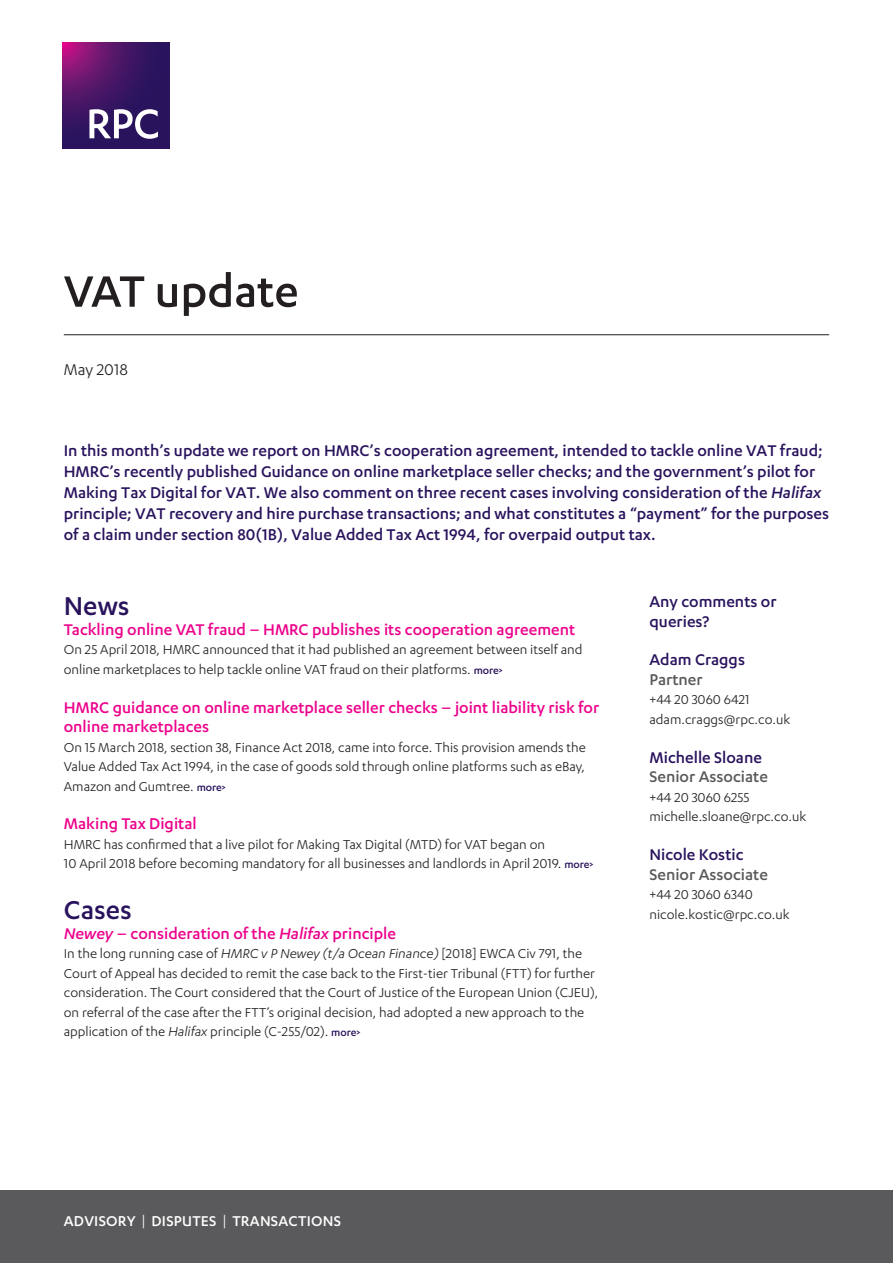
<style>
.page{position:relative;width:893px;height:1263px;background:#fff}
.page>*{position:absolute;margin:0;border:0;box-sizing:border-box;transform-origin:0 0}
.Main_cover_title__on{font:500 51px "Karbon";color:#231f20}
.Update_section_title{font:500 30px "Karbon";color:#29135d}
.Intro_text__12pt{font:500 18px/21px "Karbon";color:#29135d}
.Update_article_title{font:500 18px/19.5px "Karbon";color:#ed028c}
.Contacts_position{font:500 18px "Karbon";color:#5a5a5d}
.Contacts_Name{font:500 18px "Karbon";color:#29135d}
.Contacts_title{font:500 18px/19.5px "Karbon";color:#29135d}
.Date_style{font:18px "Karbon";color:#231f20}
.t1{font:500 16.5px "Karbon";letter-spacing:.015em;color:#fff}
.Body{font:15px/19.5px "Karbon";color:#231f20}
.Contacts_email_tel{font:15px "Karbon";color:#231f20}
.s1{font-style:italic}
.s2{font-weight:500;font-size:12px;color:#29135d}
.s3{font-weight:400}
</style>
<div class="page">
<svg style="left:63px;top:43px;width:106px;height:106px;background:#461565"></svg>
<svg style="left:89px;top:109px;width:69px;height:30px"></svg>
<div style="left:0;top:1191px;width:893px;height:72px;background:#5a5a5d"></div>
<hr style="left:64px;top:334px;width:765px;height:1px;background:#231f20">
<p class="Main_cover_title__on" style="left:64px;top:263px;width:236px">VAT update</p>
<p class="Date_style" style="left:64px;top:360px;width:66px">May 2018</p>
<p class="Intro_text__12pt" style="left:64px;top:439px;width:767px">In this month’s update we report on HMRC’s cooperation agreement, intended to tackle online VAT fraud; HMRC’s recently published Guidance on online marketplace seller checks; and the government’s pilot for Making Tax Digital for VAT. We also comment on three recent cases involving consideration of the <span class="s1">Halifax </span>principle; VAT recovery and hire purchase transactions; and what constitutes a “payment” for the purposes of a claim under section 80(1B), Value Added Tax Act 1994, for overpaid output tax.</p>
<p class="Update_section_title" style="left:64px;top:589px;width:67px">News</p>
<p class="Update_article_title" style="left:64px;top:619px;width:513px">Tackling online VAT fraud – HMRC publishes its cooperation agreement</p>
<p class="Body" style="left:64px;top:639px;width:520px">On 25 April 2018, HMRC announced that it had published an agreement between itself and online marketplaces to help tackle online VAT fraud on their platforms. <span class="s2">more&gt;</span></p>
<p class="Update_article_title" style="left:64px;top:697px;width:537px">HMRC guidance on online marketplace seller checks – joint liability risk for online marketplaces</p>
<p class="Body" style="left:64px;top:737px;width:524px;text-align:justify">On 15 March 2018, section 38, Finance Act 2018, came into force. This provision amends the Value Added Tax Act 1994, in the case of goods sold through online platforms such as eBay, Amazon and Gumtree. <span class="s2">more&gt;</span></p>
<p class="Update_article_title" style="left:64px;top:814px;width:134px">Making Tax Digital</p>
<p class="Body" style="left:64px;top:834px;width:531px">HMRC has confirmed that a live pilot for Making Tax Digital (MTD) for VAT began on<br>10 April 2018 before becoming mandatory for all businesses and landlords in April 2019. <span class="s2">more&gt;</span></p>
<p class="Update_section_title" style="left:64px;top:893px;width:70px">Cases</p>
<p class="Update_article_title" style="left:64px;top:923px;width:334px"><span class="s1">Newey</span> – consideration of the <span class="s1">Halifax</span> principle</p>
<p class="Body" style="left:64px;top:943px;width:536px">In the long running case of <span class="s1">HMRC v P Newey (t/a Ocean Finance)</span> [2018] EWCA Civ 791, the Court of Appeal has decided to remit the case back to the First-tier Tribunal (FTT) for further consideration. The Court considered that the Court of Justice of the European Union (CJEU), on referral of the case after the FTT’s original decision, had adopted a new approach to the application of the <span class="s1">Halifax</span> principle (C-255/02). <span class="s2">more&gt;</span></p>
<p class="Contacts_title" style="left:649px;top:591px;width:129px">Any comments or queries?</p>
<p class="Contacts_Name" style="left:649px;top:650px;width:97px">Adam Craggs</p>
<p class="Contacts_position" style="left:649px;top:669px;width:55px">Partner</p>
<p class="Contacts_email_tel" style="left:649px;top:692px;width:102px">+44 20 3060 6421</p>
<p class="Contacts_email_tel" style="left:649px;top:711px;width:142px">adam.craggs@rpc.co.uk</p>
<p class="Contacts_Name" style="left:649px;top:747px;width:114px">Michelle Sloane</p>
<p class="Contacts_position" style="left:649px;top:767px;width:120px">Senior Associate</p>
<p class="Contacts_email_tel" style="left:649px;top:789px;width:101px">+44 20 3060 6255</p>
<p class="Contacts_email_tel" style="left:649px;top:808px;width:158px">michelle.sloane@rpc.co.uk</p>
<p class="Contacts_Name" style="left:649px;top:844px;width:96px">Nicole Kostic</p>
<p class="Contacts_position" style="left:649px;top:864px;width:120px">Senior Associate</p>
<p class="Contacts_email_tel" style="left:649px;top:886px;width:105px">+44 20 3060 6340</p>
<p class="Contacts_email_tel" style="left:649px;top:906px;width:142px">nicole.kostic@rpc.co.uk</p>
<p class="t1" style="left:64px;top:1212px;width:279px">ADVISORY <span class="s3">|</span> DISPUTES <span class="s3">|</span> TRANSACTIONS</p>
</div>
